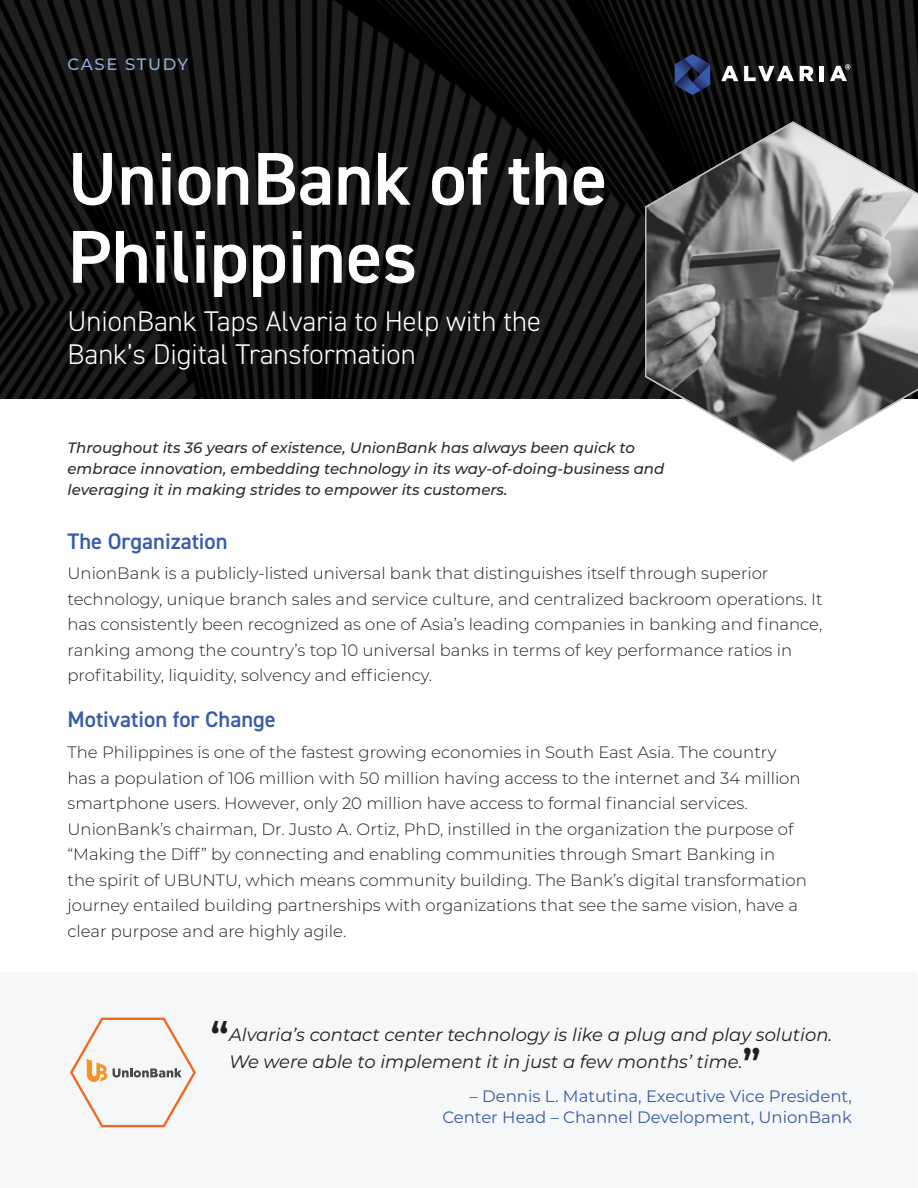
<style>
.page{position:relative;width:918px;height:1188px;background:#fff}
.page>*{position:absolute;margin:0;border:0;box-sizing:border-box;transform-origin:0 0}
.Title_Line_cover{font:600 75px/78px "DIN2014";color:#fff}
.Quotes_white{font:600 40.5px "Montserrat";color:#231f20}
.Cover_Subheadline_wh{font:300 28.5px/33px "DIN2014";color:#fff}
.Subhead_Blue{font:600 22.5px "DIN2014";color:#385caa}
.Quotes_white-2{font:italic 18px/27px "Montserrat";color:#231f20}
.Body{font:300 16.5px/25.5px "Montserrat";color:#231f20}
.Quotee_line_blue{font:16.5px/21px "Montserrat";color:#385caa;text-align:right}
.Asset_Descriptor_cov{font:500 16.5px "Montserrat";letter-spacing:.09em;color:#91acd8}
.Subhead_Gray_Italics{font:italic 500 15px/21px "Montserrat";color:#2a2c2c}
</style>
<div class="page">
<img style="left:0;top:0;width:918px;height:399px">
<div style="left:1px;top:972px;width:916px;height:215px;background:#f6f7f8"></div>
<svg style="left:721px;top:66px;width:17px;height:15px"></svg>
<svg style="left:744px;top:66px;width:50px;height:15px"></svg>
<svg style="left:800px;top:66px;width:14px;height:15px"></svg>
<hr style="left:820px;top:66px;width:4px;height:15px;background:#fff">
<svg style="left:675px;top:54px;width:35px;height:41px"></svg>
<svg style="left:830px;top:64px;width:20px;height:17px"></svg>
<svg style="left:644px;top:121px;width:274px;height:341px;background:#797979"></svg>
<svg style="left:70px;top:1018px;width:126px;height:109px"></svg>
<p class="Asset_Descriptor_cov" style="left:68px;top:53px;width:122px">CASE STUDY</p>
<p class="Title_Line_cover" style="left:68px;top:138px;width:541px">UnionBank of the<br>Philippines</p>
<p class="Cover_Subheadline_wh" style="left:68px;top:305px;width:475px">UnionBank Taps Alvaria to Help with the<br>Bank’s Digital Transformation</p>
<p class="Subhead_Gray_Italics" style="left:68px;top:437px;width:598px">Throughout its 36 years of existence, UnionBank has always been quick to embrace innovation, embedding technology in its way-of-doing-business and leveraging it in making strides to empower its customers.</p>
<p class="Subhead_Blue" style="left:68px;top:526px;width:162px">The Organization</p>
<p class="Body" style="left:68px;top:560px;width:757px">UnionBank is a publicly-listed universal bank that distinguishes itself through superior technology, unique branch sales and service culture, and centralized backroom operations. It has consistently been recognized as one of Asia’s leading companies in banking and finance, ranking among the country’s top 10 universal banks in terms of key performance ratios in profitability, liquidity, solvency and efficiency.</p>
<p class="Subhead_Blue" style="left:68px;top:705px;width:210px">Motivation for Change</p>
<p class="Body" style="left:68px;top:739px;width:741px">The Philippines is one of the fastest growing economies in South East Asia. The country has a population of 106 million with 50 million having access to the internet and 34 million smartphone users. However, only 20 million have access to formal financial services.<br>UnionBank’s chairman, Dr. Justo A. Ortiz, PhD, instilled in the organization the purpose of “Making the Diff” by connecting and enabling communities through Smart Banking in the spirit of UBUNTU, which means community building. The Bank’s digital transformation journey entailed building partnerships with organizations that see the same vision, have a clear purpose and are highly agile.</p>
<p class="Quotes_white" style="left:211px;top:1008px;width:20px">“</p>
<p class="Quotes_white-2" style="left:229px;top:1020px;width:605px">Alvaria’s contact center technology is like a plug and play solution.<br>We were able to implement it in just a few months’ time.</p>
<p class="Quotes_white" style="left:743px;top:1035px;width:20px">”</p>
<p class="Quotee_line_blue" style="left:442px;top:1085px;width:411px">– Dennis L. Matutina, Executive Vice President,<br>Center Head – Channel Development, UnionBank</p>
</div>
